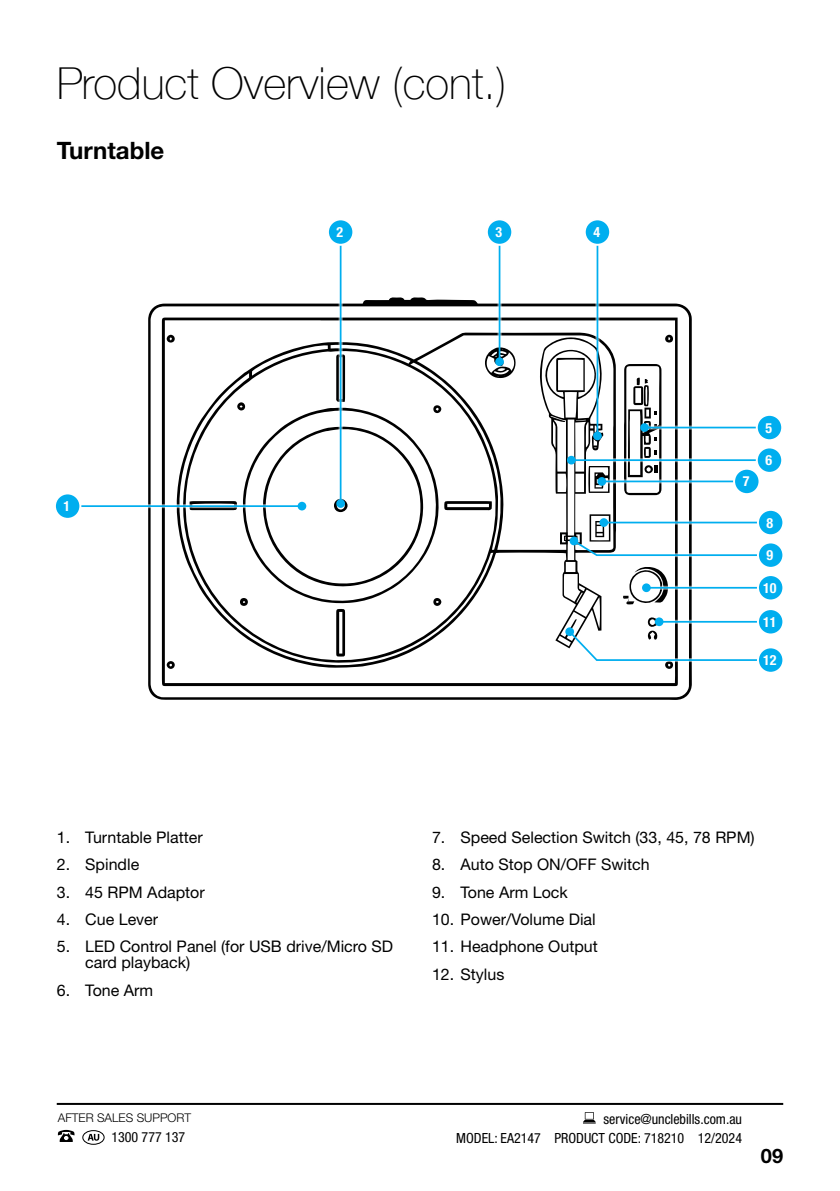
<style>
.page{position:relative;width:840px;height:1191px;background:#fff}
.page>*{position:absolute;margin:0;border:0;box-sizing:border-box;transform-origin:0 0}
.t1{font:100 44px "Helvetica Neue";color:#000}
.t2{font:700 24px "Helvetica Neue LT Std";color:#000}
.t3{font:700 20px "Helvetica Neue LT Std";color:#000}
.t4{font:16px/16px "Helvetica Neue LT Std";color:#000}
.t5{font:condensed 14px/19.6px "Helvetica Neue LT Std";color:#000;text-align:right}
.t6{font:700 condensed 14px "Helvetica Neue LT Std";color:#fff}
.t7{font:300 12px "Helvetica Neue LT Std";color:#000}
</style>
<div class="page">
<hr style="left:57px;top:1103px;width:725px;height:2px;background:#000">
<svg style="left:58px;top:1129px;width:16px;height:13px"></svg>
<div style="left:82px;top:1130px;width:23px;height:14px;border:1px solid #000;border-radius:50%"></div>
<svg style="left:88px;top:1133px;width:11px;height:7px"></svg>
<svg style="left:583px;top:1112px;width:12px;height:11px"></svg>
<svg style="left:148px;top:297px;width:543px;height:403px"></svg>
<svg style="left:167px;top:335px;width:8px;height:7px"></svg>
<svg style="left:664px;top:335px;width:8px;height:7px"></svg>
<svg style="left:166px;top:661px;width:9px;height:8px"></svg>
<svg style="left:622px;top:566px;width:46px;height:38px"></svg>
<svg style="left:444px;top:501px;width:47px;height:9px"></svg>
<svg style="left:189px;top:501px;width:48px;height:9px"></svg>
<svg style="left:336px;top:609px;width:9px;height:47px"></svg>
<svg style="left:336px;top:354px;width:9px;height:48px"></svg>
<svg style="left:240px;top:598px;width:8px;height:8px"></svg>
<svg style="left:433px;top:598px;width:8px;height:8px"></svg>
<svg style="left:237px;top:402px;width:8px;height:8px"></svg>
<svg style="left:433px;top:405px;width:8px;height:8px"></svg>
<svg style="left:260px;top:424px;width:164px;height:167px"></svg>
<svg style="left:623px;top:364px;width:38px;height:131px"></svg>
<svg style="left:148px;top:504px;width:149px;height:4px"></svg>
<hr style="left:77px;top:505px;width:225px;height:2px;background:#00aeef">
<div style="left:297px;top:502px;width:9px;height:8px;background:#00aeef;border-radius:50%"></div>
<div style="left:55px;top:493px;width:25px;height:26px;background:#00aeef;border-radius:50%"></div>
<div style="left:54px;top:492px;width:27px;height:28px;border:2px solid #fff;border-radius:50%"></div>
<svg style="left:588px;top:458px;width:104px;height:4px"></svg>
<svg style="left:648px;top:425px;width:107px;height:4px"></svg>
<svg style="left:650px;top:586px;width:106px;height:4px"></svg>
<svg style="left:606px;top:479px;width:126px;height:4px"></svg>
<hr style="left:571px;top:459px;width:188px;height:2px;background:#00aeef">
<div style="left:566px;top:456px;width:9px;height:8px;background:#00aeef;border-radius:50%"></div>
<hr style="left:644px;top:427px;width:115px;height:1px;background:#00aeef">
<svg style="left:639px;top:423px;width:9px;height:9px"></svg>
<svg style="left:559px;top:514px;width:197px;height:43px"></svg>
<div style="left:569px;top:536px;width:9px;height:9px;background:#00aeef;border-radius:50%"></div>
<svg style="left:567px;top:617px;width:189px;height:52px"></svg>
<div style="left:565px;top:627px;width:8px;height:9px;background:#00aeef;border-radius:50%"></div>
<hr style="left:646px;top:587px;width:115px;height:1px;background:#00aeef">
<svg style="left:641px;top:583px;width:9px;height:9px"></svg>
<hr style="left:658px;top:621px;width:103px;height:1px;background:#00aeef">
<div style="left:654px;top:617px;width:9px;height:9px;background:#00aeef;border-radius:50%"></div>
<hr style="left:601px;top:480px;width:136px;height:2px;background:#00aeef">
<div style="left:597px;top:477px;width:9px;height:9px;background:#00aeef;border-radius:50%"></div>
<div style="left:756px;top:447px;width:25px;height:26px;background:#00aeef;border-radius:50%"></div>
<div style="left:755px;top:446px;width:27px;height:28px;border:2px solid #fff;border-radius:50%"></div>
<div style="left:756px;top:415px;width:25px;height:25px;background:#00aeef;border-radius:50%"></div>
<div style="left:755px;top:414px;width:27px;height:27px;border:2px solid #fff;border-radius:50%"></div>
<div style="left:757px;top:510px;width:26px;height:25px;background:#00aeef;border-radius:50%"></div>
<div style="left:756px;top:509px;width:28px;height:27px;border:2px solid #fff;border-radius:50%"></div>
<div style="left:757px;top:542px;width:26px;height:26px;background:#00aeef;border-radius:50%"></div>
<div style="left:756px;top:541px;width:28px;height:28px;border:2px solid #fff;border-radius:50%"></div>
<div style="left:757px;top:647px;width:26px;height:26px;background:#00aeef;border-radius:50%"></div>
<div style="left:756px;top:646px;width:28px;height:28px;border:2px solid #fff;border-radius:50%"></div>
<div style="left:757px;top:575px;width:26px;height:25px;background:#00aeef;border-radius:50%"></div>
<div style="left:756px;top:574px;width:28px;height:27px;border:2px solid #fff;border-radius:50%"></div>
<div style="left:757px;top:609px;width:26px;height:25px;background:#00aeef;border-radius:50%"></div>
<div style="left:756px;top:608px;width:28px;height:27px;border:2px solid #fff;border-radius:50%"></div>
<div style="left:733px;top:469px;width:26px;height:25px;background:#00aeef;border-radius:50%"></div>
<div style="left:732px;top:468px;width:28px;height:27px;border:2px solid #fff;border-radius:50%"></div>
<svg style="left:338px;top:246px;width:4px;height:253px"></svg>
<svg style="left:497px;top:246px;width:4px;height:101px"></svg>
<svg style="left:595px;top:246px;width:4px;height:101px"></svg>
<hr style="left:339px;top:241px;width:2px;height:262px;background:#00aeef">
<div style="left:336px;top:499px;width:9px;height:9px;background:#00aeef;border-radius:50%"></div>
<hr style="left:498px;top:241px;width:2px;height:121px;background:#00aeef">
<div style="left:495px;top:357px;width:8px;height:9px;background:#00aeef;border-radius:50%"></div>
<hr style="left:596px;top:241px;width:2px;height:195px;background:#00aeef">
<svg style="left:592px;top:431px;width:9px;height:9px"></svg>
<div style="left:328px;top:219px;width:25px;height:26px;background:#00aeef;border-radius:50%"></div>
<div style="left:327px;top:218px;width:27px;height:28px;border:2px solid #fff;border-radius:50%"></div>
<div style="left:486px;top:219px;width:26px;height:26px;background:#00aeef;border-radius:50%"></div>
<div style="left:485px;top:218px;width:28px;height:28px;border:2px solid #fff;border-radius:50%"></div>
<div style="left:584px;top:219px;width:26px;height:26px;background:#00aeef;border-radius:50%"></div>
<div style="left:583px;top:218px;width:28px;height:28px;border:2px solid #fff;border-radius:50%"></div>
<h1 class="t1" style="left:57px;top:50px;width:451px">Product Overview (cont.)</h1>
<h2 class="t2" style="left:57px;top:135px;width:109px">Turntable</h2>
<p class="t6" style="left:336px;top:224px;width:8px">2</p>
<p class="t6" style="left:495px;top:224px;width:8px">3</p>
<p class="t6" style="left:593px;top:224px;width:8px">4</p>
<p class="t6" style="left:63px;top:497px;width:8px">1</p>
<p class="t6" style="left:742px;top:473px;width:8px">7</p>
<p class="t6" style="left:765px;top:419px;width:8px">5</p>
<p class="t6" style="left:765px;top:452px;width:8px">6</p>
<p class="t6" style="left:766px;top:514px;width:8px">8</p>
<p class="t6" style="left:766px;top:546px;width:8px">9</p>
<p class="t6" style="left:762px;top:579px;width:15px">10</p>
<p class="t6" style="left:762px;top:613px;width:15px">11</p>
<p class="t6" style="left:762px;top:651px;width:15px">12</p>
<p class="t4" style="left:57px;top:829px;width:147px">1. Turntable Platter</p>
<p class="t4" style="left:57px;top:856px;width:84px">2. Spindle</p>
<p class="t4" style="left:57px;top:883px;width:149px">3. 45 RPM Adaptor</p>
<p class="t4" style="left:57px;top:911px;width:103px">4. Cue Lever</p>
<p class="t4" style="left:85px;top:938px;width:309px;text-indent:-28px">5. LED Control Panel (for USB drive/Micro SD card playback)</p>
<p class="t4" style="left:57px;top:981px;width:98px">6. Tone Arm</p>
<p class="t4" style="left:432px;top:829px;width:324px">7. Speed Selection Switch (33, 45, 78 RPM)</p>
<p class="t4" style="left:432px;top:856px;width:219px">8. Auto Stop ON/OFF Switch</p>
<p class="t4" style="left:432px;top:883px;width:137px">9. Tone Arm Lock</p>
<p class="t4" style="left:432px;top:911px;width:165px">10. Power/Volume Dial</p>
<p class="t4" style="left:432px;top:938px;width:167px">11. Headphone Output</p>
<p class="t4" style="left:432px;top:965px;width:74px">12. Stylus</p>
<p class="t7" style="left:58px;top:1110px;width:135px">AFTER SALES SUPPORT</p>
<p class="t5" style="left:111px;top:1127px;width:75px">1300 777 137</p>
<p class="t5" style="left:456px;top:1108px;width:287px">service@unclebills.com.au<br>MODEL: EA2147 PRODUCT CODE: 718210 12/2024</p>
<p class="t3" style="left:760px;top:1143px;width:24px">09</p>
</div>
